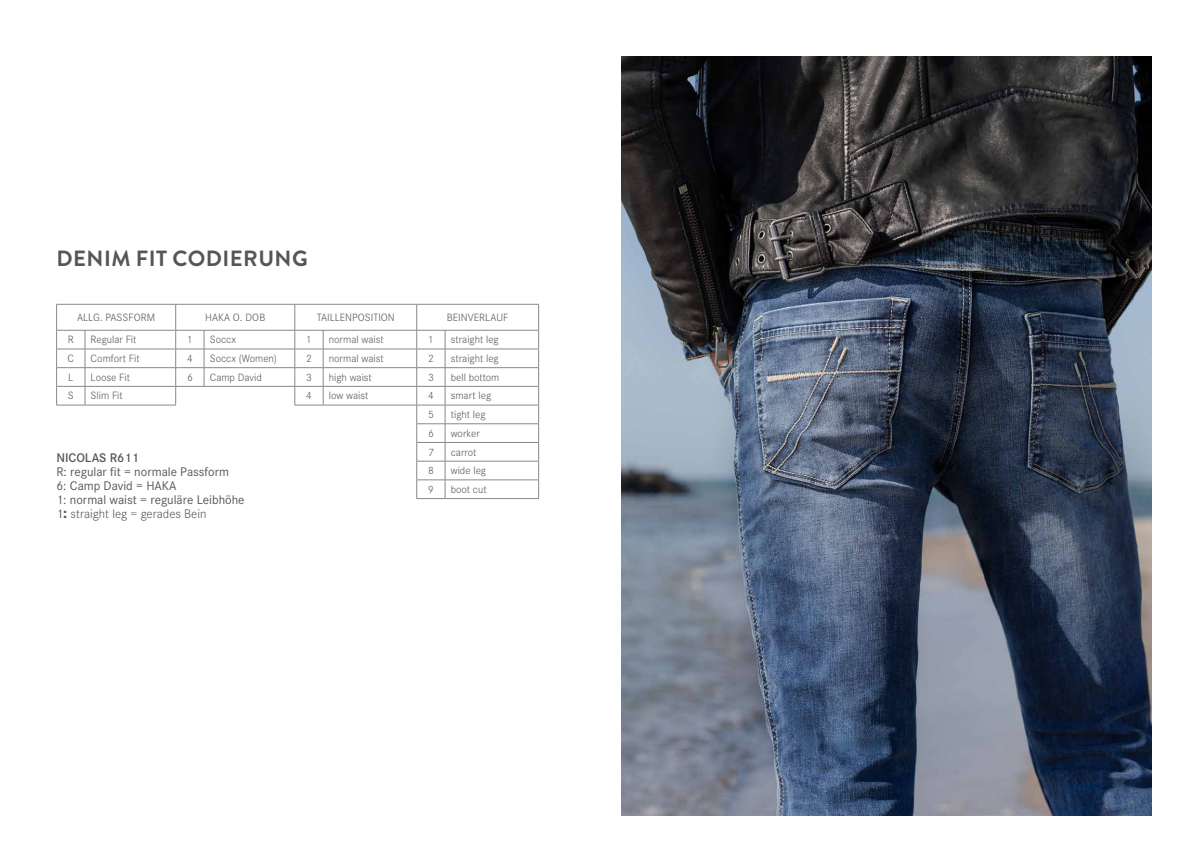
<style>
.page{position:relative;width:1191px;height:842px;background:#fff}
.page>*{position:absolute;margin:0;border:0;box-sizing:border-box;transform-origin:0 0}
.t1{font:700 22px "Brandon Grotesque";letter-spacing:.02em;color:#555756}
.t2{font:13px/14px "Corporate S";color:#555756}
.t3{font:600 13px "Corporate S";color:#555756}
.t4{font:300 11px "Corporate S";color:#555756}
.s1{font-family:"ITC Avant Garde Pro";font-weight:700}
.s2{font-weight:300}
</style>
<div class="page">
<hr style="left:85px;top:304px;width:91px;height:1px;background:#878988">
<hr style="left:204px;top:304px;width:91px;height:1px;background:#878988">
<hr style="left:323px;top:304px;width:94px;height:1px;background:#878988">
<hr style="left:445px;top:304px;width:94px;height:1px;background:#878988">
<hr style="left:85px;top:330px;width:91px;height:1px;background:#878988">
<hr style="left:204px;top:330px;width:91px;height:1px;background:#878988">
<hr style="left:323px;top:330px;width:94px;height:1px;background:#878988">
<hr style="left:445px;top:330px;width:94px;height:1px;background:#878988">
<hr style="left:85px;top:349px;width:91px;height:1px;background:#878988">
<hr style="left:204px;top:349px;width:91px;height:1px;background:#878988">
<hr style="left:323px;top:349px;width:94px;height:1px;background:#878988">
<hr style="left:445px;top:349px;width:94px;height:1px;background:#878988">
<hr style="left:85px;top:367px;width:91px;height:1px;background:#878988">
<hr style="left:204px;top:367px;width:91px;height:1px;background:#878988">
<hr style="left:323px;top:367px;width:94px;height:1px;background:#878988">
<hr style="left:445px;top:367px;width:94px;height:1px;background:#878988">
<hr style="left:85px;top:386px;width:91px;height:1px;background:#878988">
<hr style="left:204px;top:386px;width:91px;height:1px;background:#878988">
<hr style="left:445px;top:386px;width:94px;height:1px;background:#878988">
<hr style="left:85px;top:405px;width:91px;height:1px;background:#878988">
<hr style="left:445px;top:405px;width:94px;height:1px;background:#878988">
<hr style="left:445px;top:423px;width:94px;height:1px;background:#878988">
<hr style="left:445px;top:442px;width:94px;height:1px;background:#878988">
<hr style="left:445px;top:461px;width:94px;height:1px;background:#878988">
<hr style="left:445px;top:480px;width:94px;height:1px;background:#878988">
<svg style="left:538px;top:305px;width:1px;height:193px"></svg>
<hr style="left:445px;top:498px;width:94px;height:1px;background:#878988">
<svg style="left:56px;top:304px;width:30px;height:102px"></svg>
<svg style="left:175px;top:304px;width:30px;height:101px"></svg>
<hr style="left:323px;top:386px;width:94px;height:1px;background:#878988">
<svg style="left:294px;top:304px;width:30px;height:102px"></svg>
<svg style="left:416px;top:304px;width:30px;height:195px"></svg>
<hr style="left:323px;top:405px;width:94px;height:1px;background:#878988">
<img style="left:621px;top:57px;width:530px;height:758px">
<h1 class="t1" style="left:56px;top:243px;width:253px">DENIM FIT CODIERUNG</h1>
<p class="t4" style="left:77px;top:310px;width:80px">ALLG. PASSFORM</p>
<p class="t4" style="left:205px;top:310px;width:61px">HAKA O. DOB</p>
<p class="t4" style="left:317px;top:310px;width:80px">TAILLENPOSITION</p>
<p class="t4" style="left:447px;top:310px;width:63px">BEINVERLAUF</p>
<p class="t4" style="left:68px;top:332px;width:8px">R</p>
<p class="t4" style="left:91px;top:332px;width:47px">Regular Fit</p>
<p class="t4" style="left:187px;top:332px;width:7px">1</p>
<p class="t4" style="left:210px;top:332px;width:28px">Soccx</p>
<p class="t4" style="left:306px;top:332px;width:7px">1</p>
<p class="t4" style="left:329px;top:332px;width:56px">normal waist</p>
<p class="t4" style="left:428px;top:332px;width:7px">1</p>
<p class="t4" style="left:451px;top:332px;width:50px">straight leg</p>
<p class="t4" style="left:67px;top:351px;width:8px">C</p>
<p class="t4" style="left:91px;top:351px;width:51px">Comfort Fit</p>
<p class="t4" style="left:187px;top:351px;width:7px">4</p>
<p class="t4" style="left:210px;top:351px;width:69px">Soccx (Women)</p>
<p class="t4" style="left:306px;top:351px;width:7px">2</p>
<p class="t4" style="left:329px;top:351px;width:56px">normal waist</p>
<p class="t4" style="left:428px;top:351px;width:7px">2</p>
<p class="t4" style="left:451px;top:351px;width:50px">straight leg</p>
<p class="t4" style="left:68px;top:370px;width:7px">L</p>
<p class="t4" style="left:91px;top:370px;width:41px">Loose Fit</p>
<p class="t4" style="left:187px;top:370px;width:7px">6</p>
<p class="t4" style="left:210px;top:370px;width:54px">Camp David</p>
<p class="t4" style="left:306px;top:370px;width:7px">3</p>
<p class="t4" style="left:329px;top:370px;width:45px">high waist</p>
<p class="t4" style="left:428px;top:370px;width:7px">3</p>
<p class="t4" style="left:451px;top:370px;width:50px">bell bottom</p>
<p class="t4" style="left:68px;top:389px;width:7px">S</p>
<p class="t4" style="left:91px;top:389px;width:34px">Slim Fit</p>
<p class="t4" style="left:306px;top:389px;width:7px">4</p>
<p class="t4" style="left:329px;top:389px;width:41px">low waist</p>
<p class="t4" style="left:428px;top:389px;width:7px">4</p>
<p class="t4" style="left:451px;top:389px;width:42px">smart leg</p>
<p class="t4" style="left:428px;top:407px;width:7px">5</p>
<p class="t4" style="left:451px;top:407px;width:36px">tight leg</p>
<p class="t4" style="left:428px;top:426px;width:7px">6</p>
<p class="t4" style="left:451px;top:426px;width:31px">worker</p>
<p class="t4" style="left:428px;top:445px;width:7px">7</p>
<p class="t4" style="left:451px;top:445px;width:27px">carrot</p>
<p class="t4" style="left:428px;top:463px;width:7px">8</p>
<p class="t4" style="left:451px;top:463px;width:37px">wide leg</p>
<p class="t4" style="left:428px;top:482px;width:7px">9</p>
<p class="t4" style="left:451px;top:482px;width:37px">boot cut</p>
<p class="t3" style="left:56px;top:449px;width:84px">NICOLAS R611</p>
<p class="t2" style="left:56px;top:464px;width:190px">R: regular fit = normale Passform<br>6: Camp David = HAKA<br>1: normal waist = reguläre Leibhöhe<br>1<span class="s1">:</span> <span class="s2">straight leg = gerades Bein</span></p>
</div>
